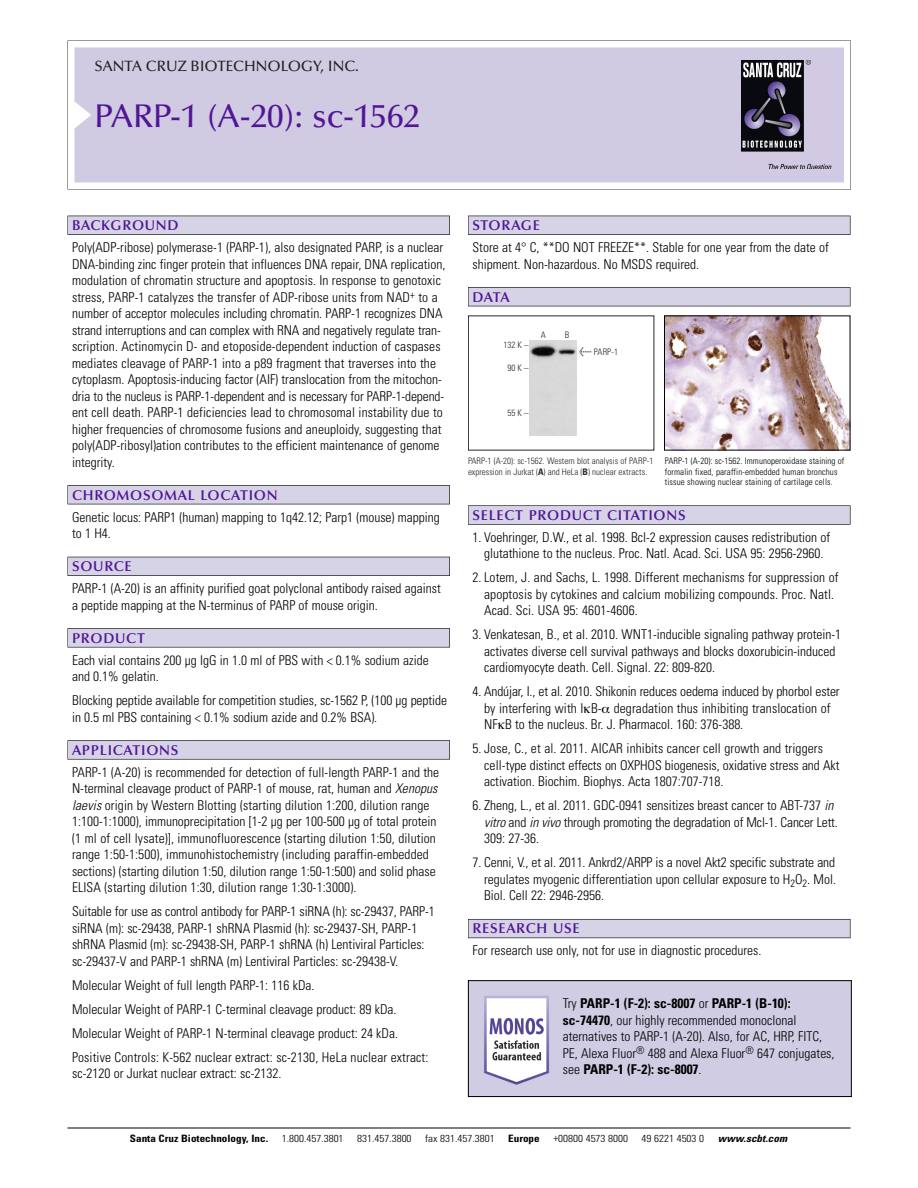
<style>
.page{position:relative;width:918px;height:1188px;background:#fff}
.page>*{position:absolute;margin:0;border:0;box-sizing:border-box;transform-origin:0 0}
.t1{font:500 33px "Optima";color:#511695}
.t2{font:500 15px "Optima";color:#231f20}
.t3{font:600 14.25px "Optima";letter-spacing:.05em;color:#511695}
.t4{font:300 condensed 13.5px/16.5px "Univers";color:#000}
.t5{font:300 condensed 10.2px "Univers";color:#000;scale:1.1 1}
.t6{font:700 condensed 10.2px "Univers";color:#000;scale:1.1 1}
.t7{font:italic 700 condensed 10.2px "Univers";letter-spacing:.005em;color:#000;scale:1.1 1}
.t8{font:300 condensed 9px/10.5px "Univers";letter-spacing:.015em;color:#000}
.t9{font:9px/10.5px "Univers Condensed Light+POSHHO";color:#272627}
.s1{font-style:italic}
.s2{font-family:"Meta Plus Book Roman+BYUWNN";font-size:10.5px}
.s3{font-family:"Univers Condensed Bold+BAXPMJ"}
.s4{font-weight:700}
</style>
<div class="page">
<svg style="left:68px;top:40px;width:783px;height:149px"></svg>
<div style="left:74px;top:47px;width:770px;height:135px;background:#d1cae3"></div>
<img style="left:741px;top:60px;width:90px;height:108px">
<div style="left:68px;top:216px;width:382px;height:19px;background:#525155"></div>
<div style="left:68px;top:216px;width:381px;height:18px;background:#d7d3e7"></div>
<div style="left:68px;top:485px;width:382px;height:19px;background:#525155"></div>
<div style="left:68px;top:486px;width:381px;height:18px;background:#d7d3e7"></div>
<div style="left:68px;top:557px;width:382px;height:19px;background:#525158"></div>
<div style="left:68px;top:557px;width:381px;height:18px;background:#d7d3e7"></div>
<div style="left:68px;top:628px;width:382px;height:19px;background:#575759"></div>
<div style="left:68px;top:629px;width:381px;height:18px;background:#d7d3e7"></div>
<svg style="left:68px;top:740px;width:382px;height:20px"></svg>
<div style="left:68px;top:741px;width:381px;height:18px;background:#d7d3e7"></div>
<div style="left:468px;top:216px;width:382px;height:19px;background:#525155"></div>
<div style="left:468px;top:216px;width:382px;height:18px;background:#d7d3e7"></div>
<div style="left:468px;top:287px;width:382px;height:19px;background:#525155"></div>
<div style="left:468px;top:288px;width:382px;height:18px;background:#d7d3e7"></div>
<div style="left:468px;top:505px;width:382px;height:20px;background:#666"></div>
<div style="left:468px;top:506px;width:382px;height:18px;background:#d7d3e7"></div>
<div style="left:468px;top:919px;width:382px;height:19px;background:#5b5961"></div>
<div style="left:468px;top:920px;width:382px;height:18px;background:#d7d3e7"></div>
<hr style="left:68px;top:1128px;width:782px;height:1px;background:#000">
<img style="left:666px;top:317px;width:182px;height:131px">
<img style="left:530px;top:341px;width:47px;height:95px">
<img style="left:470px;top:982px;width:380px;height:113px">
<div style="left:468px;top:980px;width:384px;height:117px;border:1px solid #000"></div>
<p class="t2" style="left:94px;top:61px;width:266px">SANTA CRUZ BIOTECHNOLOGY, INC.</p>
<h1 class="t1" style="left:94px;top:103px;width:327px">PARP-1 (A-20): sc-1562</h1>
<p class="t3" style="left:72px;top:219px;width:108px">BACKGROUND</p>
<p class="t4" style="left:72px;top:240px;width:375px">Poly(ADP-ribose) polymerase-1 (PARP-1), also designated PARP, is a nuclear DNA-binding zinc finger protein that influences DNA repair, DNA replication, modulation of chromatin structure and apoptosis. In response to genotoxic stress, PARP-1 catalyzes the transfer of ADP-ribose units from NAD<sup>+</sup> to a number of acceptor molecules including chromatin. PARP-1 recognizes DNA strand interruptions and can complex with RNA and negatively regulate tran&shy;scription. Actinomycin D- and etoposide-dependent induction of caspases mediates cleavage of PARP-1 into a p89 fragment that traverses into the cytoplasm. Apoptosis-inducing factor (AIF) translocation from the mitochon&shy;dria to the nucleus is PARP-1-dependent and is necessary for PARP-1-depend&shy;ent cell death. PARP-1 deficiencies lead to chromosomal instability due to higher frequencies of chromosome fusions and aneuploidy, suggesting that poly(ADP-ribosyl)ation contributes to the efficient maintenance of genome integrity.</p>
<p class="t3" style="left:72px;top:489px;width:207px">CHROMOSOMAL LOCATION</p>
<p class="t4" style="left:72px;top:510px;width:369px">Genetic locus: PARP1 (human) mapping to 1q42.12; Parp1 (mouse) mapping to 1 H4.</p>
<p class="t3" style="left:72px;top:561px;width:61px">SOURCE</p>
<p class="t4" style="left:72px;top:581px;width:370px">PARP-1 (A-20) is an affinity purified goat polyclonal antibody raised against a peptide mapping at the N-terminus of PARP of mouse origin.</p>
<p class="t3" style="left:72px;top:632px;width:74px">PRODUCT</p>
<p class="t4" style="left:72px;top:653px;width:358px">Each vial contains 200 µg IgG in 1.0 ml of PBS with &lt; 0.1% sodium azide and 0.1% gelatin.</p>
<p class="t4" style="left:72px;top:693px;width:377px">Blocking peptide available for competition studies, sc-1562 P, (100 µg peptide in 0.5 ml PBS containing &lt; 0.1% sodium azide and 0.2% BSA).</p>
<p class="t3" style="left:72px;top:744px;width:108px">APPLICATIONS</p>
<p class="t4" style="left:72px;top:765px;width:369px">PARP-1 (A-20) is recommended for detection of full-length PARP-1 and the N-terminal cleavage product of PARP-1 of mouse, rat, human and <span class="s1">Xenopus laevis</span> origin by Western Blotting (starting dilution 1:200, dilution range 1:100-1:1000), immunoprecipitation [1-2 µg per 100-500 µg of total protein (1 ml of cell lysate)], immunofluorescence (starting dilution 1:50, dilution range 1:50-1:500), immunohistochemistry (including paraffin-embedded sections) (starting dilution 1:50, dilution range 1:50-1:500) and solid phase ELISA (starting dilution 1:30, dilution range 1:30-1:3000).</p>
<p class="t4" style="left:72px;top:904px;width:364px">Suitable for use as control antibody for PARP-1 siRNA (h): sc-29437, PARP-1 siRNA (m): sc-29438, PARP-1 shRNA Plasmid (h): sc-29437-SH, PARP-1 shRNA Plasmid (m): sc-29438-SH, PARP-1 shRNA (h) Lentiviral Particles: sc-29437-V and PARP-1 shRNA (m) Lentiviral Particles: sc-29438-V.</p>
<p class="t4" style="left:72px;top:974px;width:358px;line-height:24px">Molecular Weight of full length PARP-1: 116 kDa.<br>Molecular Weight of PARP-1 C-terminal cleavage product: 89 kDa.<br>Molecular Weight of PARP-1 N-terminal cleavage product: 24 kDa.<br>Positive Controls: K-562 nuclear extract: sc-2130, HeLa nuclear extract:</p>
<p class="t4" style="left:72px;top:1066px;width:211px">sc-2120 or Jurkat nuclear extract: sc-2132.</p>
<p class="t3" style="left:473px;top:219px;width:69px">STORAGE</p>
<p class="t4" style="left:473px;top:240px;width:358px">Store at 4° C, **DO NOT FREEZE**. Stable for one year from the date of shipment. Non-hazardous. No MSDS required.</p>
<p class="t3" style="left:473px;top:291px;width:39px">DATA</p>
<p class="t9" style="left:504px;top:340px;width:26px">132 K –</p>
<p class="t9" style="left:508px;top:364px;width:22px">90K–</p>
<p class="t9" style="left:508px;top:408px;width:22px">55K–</p>
<p class="t9" style="left:541px;top:330px;width:7px">A</p>
<p class="t9" style="left:565px;top:330px;width:6px">B</p>
<p class="t9" style="left:579px;top:348px;width:40px"><span class="s2">&lt;</span> PARP-1</p>
<p class="t9" style="left:468px;top:457px;width:187px">PARP-1 (A-20): sc-1562. Western blot analysis of PARP-1 expression in Jurkat (<span class="s3">A</span>) and HeLa (<span class="s3">B</span>) nuclear extracts.</p>
<p class="t8" style="left:665px;top:457px;width:181px">PARP-1 (A-20): sc-1562. Immunoperoxidase staining of formalin fixed, paraffin-embedded human bronchus tissue showing nuclear staining of cartilage cells.</p>
<p class="t3" style="left:473px;top:509px;width:215px">SELECT PRODUCT CITATIONS</p>
<p class="t4" style="left:473px;top:530px;width:359px;text-align:center">1. Voehringer, D.W., et al. 1998. Bcl-2 expression causes redistribution of glutathione to the nucleus. Proc. Natl. Acad. Sci. USA 95: 2956-2960.</p>
<p class="t4" style="left:484px;top:571px;width:356px;text-indent:-12px">2. Lotem, J. and Sachs, L. 1998. Different mechanisms for suppression of apoptosis by cytokines and calcium mobilizing compounds. Proc. Natl.<br>Acad. Sci. USA 95: 4601-4606.</p>
<p class="t4" style="left:484px;top:628px;width:359px;text-indent:-12px">3. Venkatesan, B., et al. 2010. WNT1-inducible signaling pathway protein-1 activates diverse cell survival pathways and blocks doxorubicin-induced cardiomyocyte death. Cell. Signal. 22: 809-820.</p>
<p class="t4" style="left:484px;top:685px;width:357px;text-indent:-12px">4. Andújar, I., et al. 2010. Shikonin reduces oedema induced by phorbol ester by interfering with I B- degradation thus inhibiting translocation of<br>NF B to the nucleus. Br. J. Pharmacol. 160: 376-388.</p>
<p class="t4" style="left:484px;top:742px;width:357px;text-indent:-12px">5. Jose, C., et al. 2011. AICAR inhibits cancer cell growth and triggers cell-type distinct effects on OXPHOS biogenesis, oxidative stress and Akt activation. Biochim. Biophys. Acta 1807:707-718.</p>
<p class="t4" style="left:484px;top:799px;width:355px;text-indent:-12px">6. Zheng, L., et al. 2011. GDC-0941 sensitizes breast cancer to ABT-737 <span class="s1">in vitro</span> and <span class="s1">in vivo</span> through promoting the degradation of Mcl-1. Cancer Lett.<br>309: 27-36.</p>
<p class="t4" style="left:484px;top:856px;width:353px;text-align:justify;text-indent:-12px">7. Cenni, V., et al. 2011. Ankrd2/ARPP is a novel Akt2 specific substrate and regulates myogenic differentiation upon cellular exposure to H<sub>2</sub>O<sub>2</sub>. Mol.<br>Biol. Cell 22: 2946-2956.</p>
<p class="t3" style="left:473px;top:923px;width:109px">RESEARCH USE</p>
<p class="t4" style="left:473px;top:944px;width:290px">For research use only, not for use in diagnostic procedures.</p>
<p class="t4" style="left:563px;top:996px;width:273px">Try <span class="s4">PARP-1 (F-2): sc-8007</span> or <span class="s4">PARP-1 (B-10): sc-74470</span>, our highly recommended monoclonal aternatives to PARP-1 (A-20). Also, for AC, HRP, FITC, PE, Alexa Fluor<sup>®</sup> 488 and Alexa Fluor<sup>®</sup> 647 conjugates, see <span class="s4">PARP-1 (F-2): sc-8007</span>.</p>
<p class="t6" style="left:130px;top:1135px;width:127px">Santa Cruz Biotechnology, Inc.</p>
<p class="t5" style="left:282px;top:1135px;width:58px">1.800.457.3801</p>
<p class="t5" style="left:357px;top:1135px;width:51px">831.457.3800</p>
<p class="t5" style="left:425px;top:1135px;width:65px">fax 831.457.3801</p>
<p class="t6" style="left:508px;top:1135px;width:30px">Europe</p>
<p class="t5" style="left:553px;top:1135px;width:69px">+00800 4573 8000</p>
<p class="t5" style="left:642px;top:1135px;width:58px">49 6221 4503 0</p>
<p class="t7" style="left:718px;top:1135px;width:64px">www.scbt.com</p>
</div>
